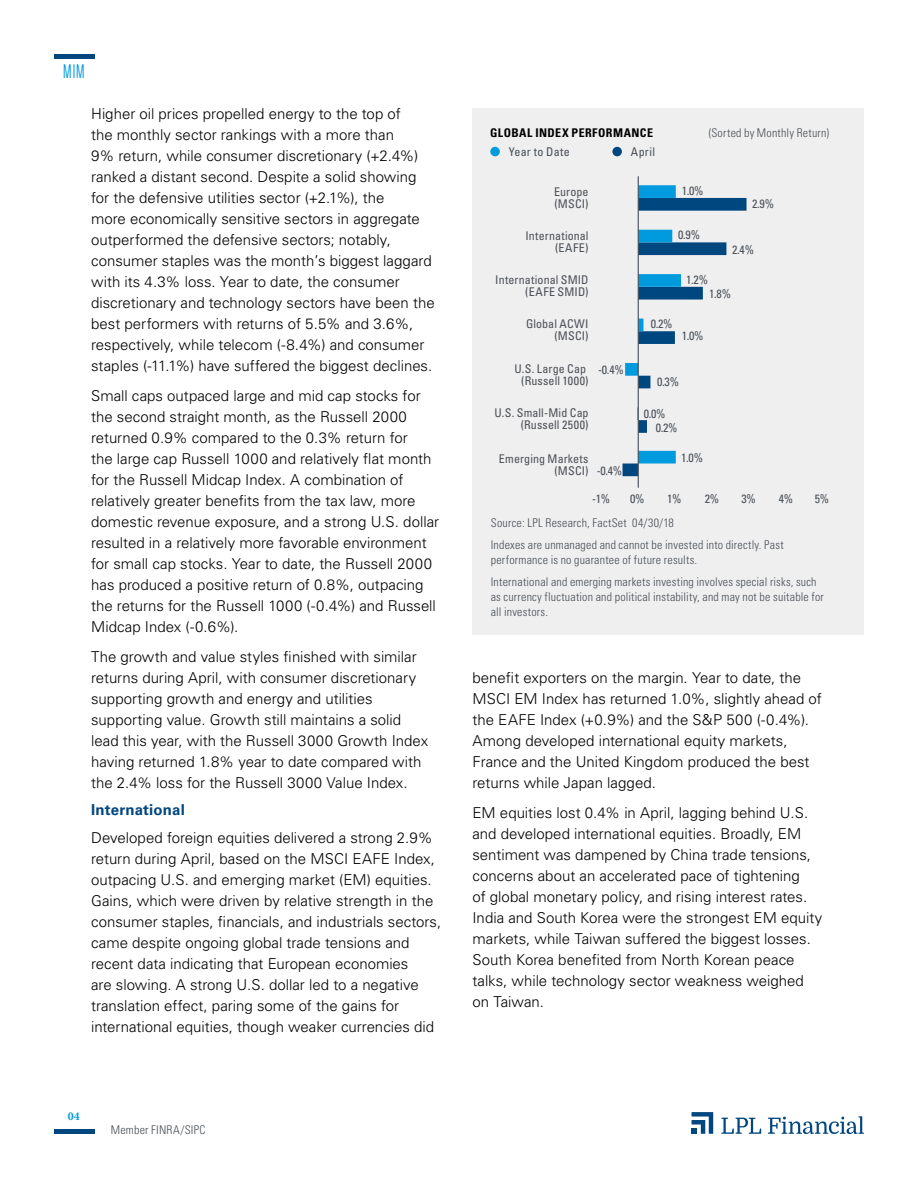
<style>
.page{position:relative;width:918px;height:1188px;background:#fff}
.page>*{position:absolute;margin:0;border:0;box-sizing:border-box;transform-origin:0 0}
.t1{font:19.5px "Tungsten Narrow";color:#009ade}
.t2{font:300 15px/21px "Univers LT Std";color:#000}
.t3{font:700 15px "Univers LT Std";letter-spacing:.01em;color:#00467f}
.t4{font:300 condensed 12px/21.8px "Univers LT Std";letter-spacing:.015em;color:#484f55}
.t5{font:condensed 12px/12px "Univers LT Std";letter-spacing:.015em;color:#4c5055;text-align:right}
.t6{font:condensed 12px/14px "Univers LT Std";letter-spacing:.025em;color:#484f55}
.t7{font:300 condensed 12px "Univers LT Std";letter-spacing:.02em;color:#4b4f54}
.t8{font:700 condensed 12px "Univers LT Std";letter-spacing:.04em;color:#000}
.t9{font:700 12px "Minion Pro";color:#009ade}
</style>
<div class="page">
<hr style="left:54px;top:1130px;width:40px;height:4px;background:#00467f">
<hr style="left:54px;top:54px;width:40px;height:4px;background:#00467f">
<svg style="left:692px;top:1112px;width:21px;height:22px"></svg>
<svg style="left:721px;top:1118px;width:40px;height:16px"></svg>
<svg style="left:768px;top:1116px;width:96px;height:18px"></svg>
<div style="left:472px;top:108px;width:392px;height:526px;background:#efeff0"></div>
<svg style="left:623px;top:185px;width:124px;height:291px"></svg>
<hr style="left:638px;top:176px;width:1px;height:312px;background:#484f55">
<div style="left:490px;top:147px;width:10px;height:9px;background:#009ade;border-radius:50%"></div>
<div style="left:612px;top:147px;width:10px;height:9px;background:#00467f;border-radius:50%"></div>
<h1 class="t1" style="left:63px;top:62px;width:23px">MIM</h1>
<p class="t2" style="left:91px;top:103px;width:345px">Higher oil prices propelled energy to the top of<br>the monthly sector rankings with a more than<br>9% return, while consumer discretionary (+2.4%) ranked a distant second. Despite a solid showing for the defensive utilities sector (+2.1%), the<br>more economically sensitive sectors in aggregate outperformed the defensive sectors; notably, consumer staples was the month’s biggest laggard with its 4.3% loss. Year to date, the consumer discretionary and technology sectors have been the best performers with returns of 5.5% and 3.6%, respectively, while telecom (-8.4%) and consumer staples (-11.1%) have suffered the biggest declines.</p>
<p class="t2" style="left:91px;top:385px;width:350px">Small caps outpaced large and mid cap stocks for the second straight month, as the Russell 2000 returned 0.9% compared to the 0.3% return for<br>the large cap Russell 1000 and relatively flat month for the Russell Midcap Index. A combination of relatively greater benefits from the tax law, more domestic revenue exposure, and a strong U.S. dollar resulted in a relatively more favorable environment for small cap stocks. Year to date, the Russell 2000 has produced a positive return of 0.8%, outpacing the returns for the Russell 1000 (-0.4%) and Russell Midcap Index (-0.6%).</p>
<p class="t2" style="left:91px;top:646px;width:339px">The growth and value styles finished with similar returns during April, with consumer discretionary supporting growth and energy and utilities supporting value. Growth still maintains a solid lead this year, with the Russell 3000 Growth Index having returned 1.8% year to date compared with the 2.4% loss for the Russell 3000 Value Index.</p>
<p class="t3" style="left:91px;top:801px;width:95px">International</p>
<p class="t2" style="left:91px;top:827px;width:352px">Developed foreign equities delivered a strong 2.9% return during April, based on the MSCI EAFE Index, outpacing U.S. and emerging market (EM) equities.<br>Gains, which were driven by relative strength in the consumer staples, financials, and industrials sectors, came despite ongoing global trade tensions and recent data indicating that European economies<br>are slowing. A strong U.S. dollar led to a negative translation effect, paring some of the gains for international equities, though weaker currencies did</p>
<p class="t9" style="left:68px;top:1108px;width:13px">04</p>
<p class="t4" style="left:111px;top:1119px;width:96px">Member FINRA/SIPC</p>
<p class="t8" style="left:490px;top:126px;width:164px">GLOBAL INDEX PERFORMANCE</p>
<p class="t7" style="left:709px;top:126px;width:122px">(Sorted by Monthly Return)</p>
<p class="t6" style="left:509px;top:145px;width:63px">Year to Date</p>
<p class="t6" style="left:631px;top:145px;width:26px">April</p>
<p class="t5" style="left:554px;top:186px;width:36px;text-align:left">Europe (MSCI)</p>
<p class="t6" style="left:682px;top:183px;width:23px">1.0%</p>
<p class="t6" style="left:752px;top:197px;width:23px">2.9%</p>
<p class="t5" style="left:526px;top:230px;width:65px">International (EAFE)</p>
<p class="t6" style="left:678px;top:228px;width:23px">0.9%</p>
<p class="t6" style="left:732px;top:242px;width:23px">2.4%</p>
<p class="t5" style="left:495px;top:273px;width:95px">International SMID (EAFE SMID)</p>
<p class="t6" style="left:686px;top:272px;width:23px">1.2%</p>
<p class="t6" style="left:709px;top:287px;width:23px">1.8%</p>
<p class="t5" style="left:526px;top:318px;width:64px">Global ACWI (MSCI)</p>
<p class="t6" style="left:651px;top:317px;width:23px">0.2%</p>
<p class="t6" style="left:682px;top:329px;width:23px">1.0%</p>
<p class="t5" style="left:514px;top:363px;width:76px;text-align:center">U.S. Large Cap (Russell 1000)</p>
<p class="t5" style="left:494px;top:406px;width:96px">U.S. Small-Mid Cap (Russell 2500)</p>
<p class="t6" style="left:598px;top:362px;width:27px">-0.4%</p>
<p class="t6" style="left:657px;top:375px;width:23px">0.3%</p>
<p class="t6" style="left:656px;top:407px;width:23px;text-indent:-12px">0.0%<br>0.2%</p>
<p class="t5" style="left:499px;top:452px;width:91px">Emerging Markets (MSCI)</p>
<p class="t6" style="left:597px;top:464px;width:27px">-0.4%</p>
<p class="t6" style="left:681px;top:451px;width:23px">1.0%</p>
<p class="t6" style="left:592px;top:492px;width:20px">-1%</p>
<p class="t6" style="left:630px;top:492px;width:16px">0%</p>
<p class="t6" style="left:667px;top:492px;width:16px">1%</p>
<p class="t6" style="left:705px;top:492px;width:16px">2%</p>
<p class="t6" style="left:742px;top:492px;width:16px">3%</p>
<p class="t6" style="left:779px;top:492px;width:16px">4%</p>
<p class="t6" style="left:815px;top:492px;width:16px">5%</p>
<p class="t4" style="left:491px;top:512px;width:294px">Source: LPL Research, FactSet 04/30/18<br>Indexes are unmanaged and cannot be invested into directly. Past</p>
<p class="t4" style="left:491px;top:549px;width:327px">performance is no guarantee of future results.<br>International and emerging markets investing involves special risks, such</p>
<p class="t4" style="left:491px;top:589px;width:335px;line-height:15px">as currency fluctuation and political instability, and may not be suitable for all investors.</p>
<p class="t2" style="left:472px;top:667px;width:351px">benefit exporters on the margin. Year to date, the MSCI EM Index has returned 1.0%, slightly ahead of the EAFE Index (+0.9%) and the S&amp;P 500 (-0.4%).<br>Among developed international equity markets, France and the United Kingdom produced the best returns while Japan lagged.</p>
<p class="t2" style="left:472px;top:802px;width:351px">EM equities lost 0.4% in April, lagging behind U.S. and developed international equities. Broadly, EM sentiment was dampened by China trade tensions, concerns about an accelerated pace of tightening<br>of global monetary policy, and rising interest rates.<br>India and South Korea were the strongest EM equity markets, while Taiwan suffered the biggest losses.<br>South Korea benefited from North Korean peace talks, while technology sector weakness weighed on Taiwan.</p>
</div>
